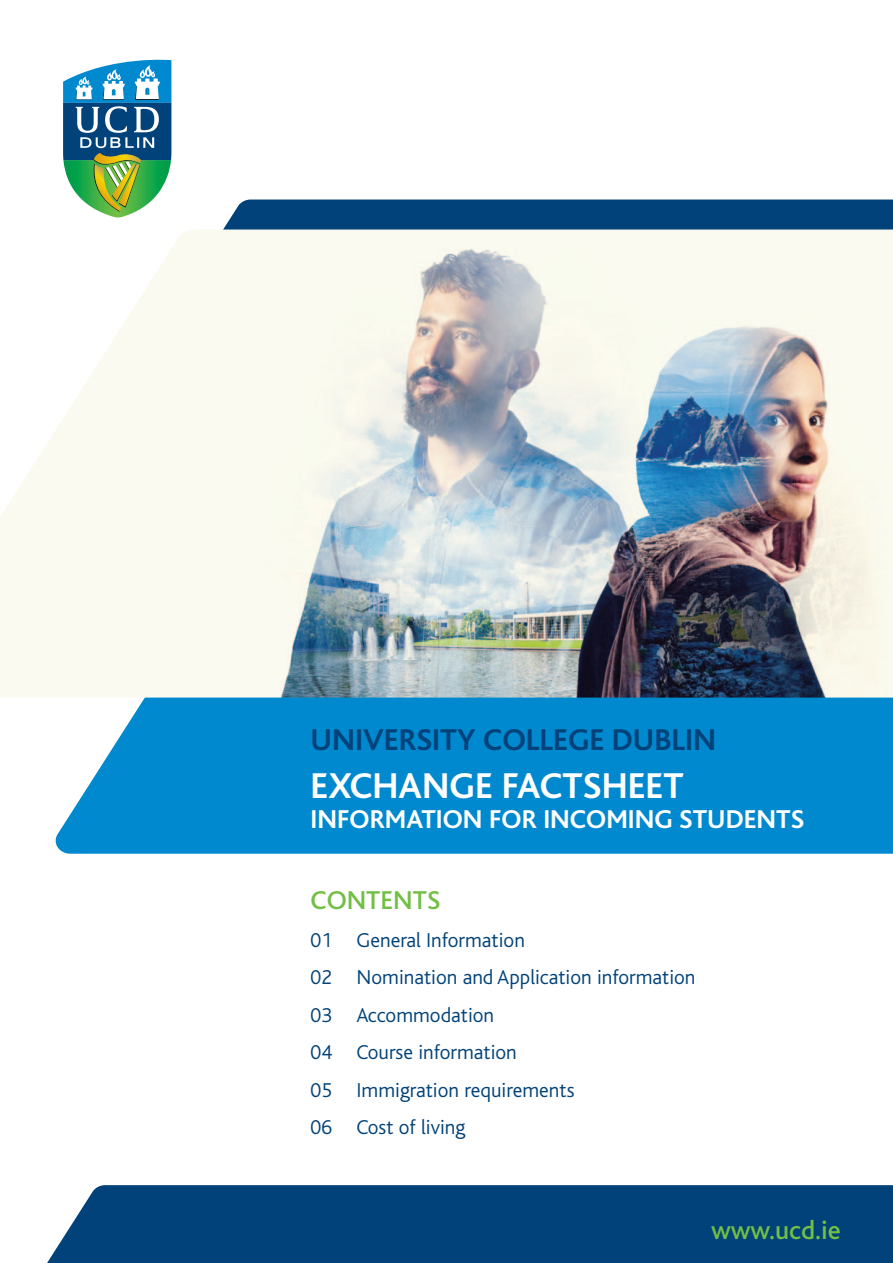
<style>
.page{position:relative;width:893px;height:1263px;background:#fff}
.page>*{position:absolute;margin:0;border:0;box-sizing:border-box;transform-origin:0 0}
.t1{font:700 37.5px "Bliss";color:#fff}
.t2{font:700 31.5px "Bliss";color:#004279}
.t3{font:700 27px "Bliss";color:#fff}
.t4{font:500 27px "Bliss";color:#71bf44}
.t5{font:300 21px/37.5px "Bliss";color:#004279}
</style>
<div class="page">
<svg style="left:223px;top:199px;width:670px;height:31px;background:#0c4b7f"></svg>
<div style="left:47px;top:1185px;width:846px;height:78px;background:#004279"></div>
<div style="left:55px;top:697px;width:838px;height:157px;background:#0089cf"></div>
<img style="left:0;top:230px;width:893px;height:467px">
<svg style="left:63px;top:59px;width:108px;height:159px"></svg>
<h2 class="t2" style="left:311px;top:727px;width:407px">UNIVERSITY COLLEGE DUBLIN</h2>
<h1 class="t1" style="left:311px;top:771px;width:375px">EXCHANGE FACTSHEET</h1>
<p class="t3" style="left:311px;top:808px;width:495px">INFORMATION FOR INCOMING STUDENTS</p>
<p class="t4" style="left:311px;top:884px;width:131px">CONTENTS</p>
<p class="t5" style="left:311px;top:923px;width:386px">01 General Information<br>02 Nomination and Application information<br>03 Accommodation<br>04 Course information<br>05 Immigration requirements<br>06 Cost of living</p>
<p class="t4" style="left:711px;top:1213px;width:131px">www.ucd.ie</p>
</div>
